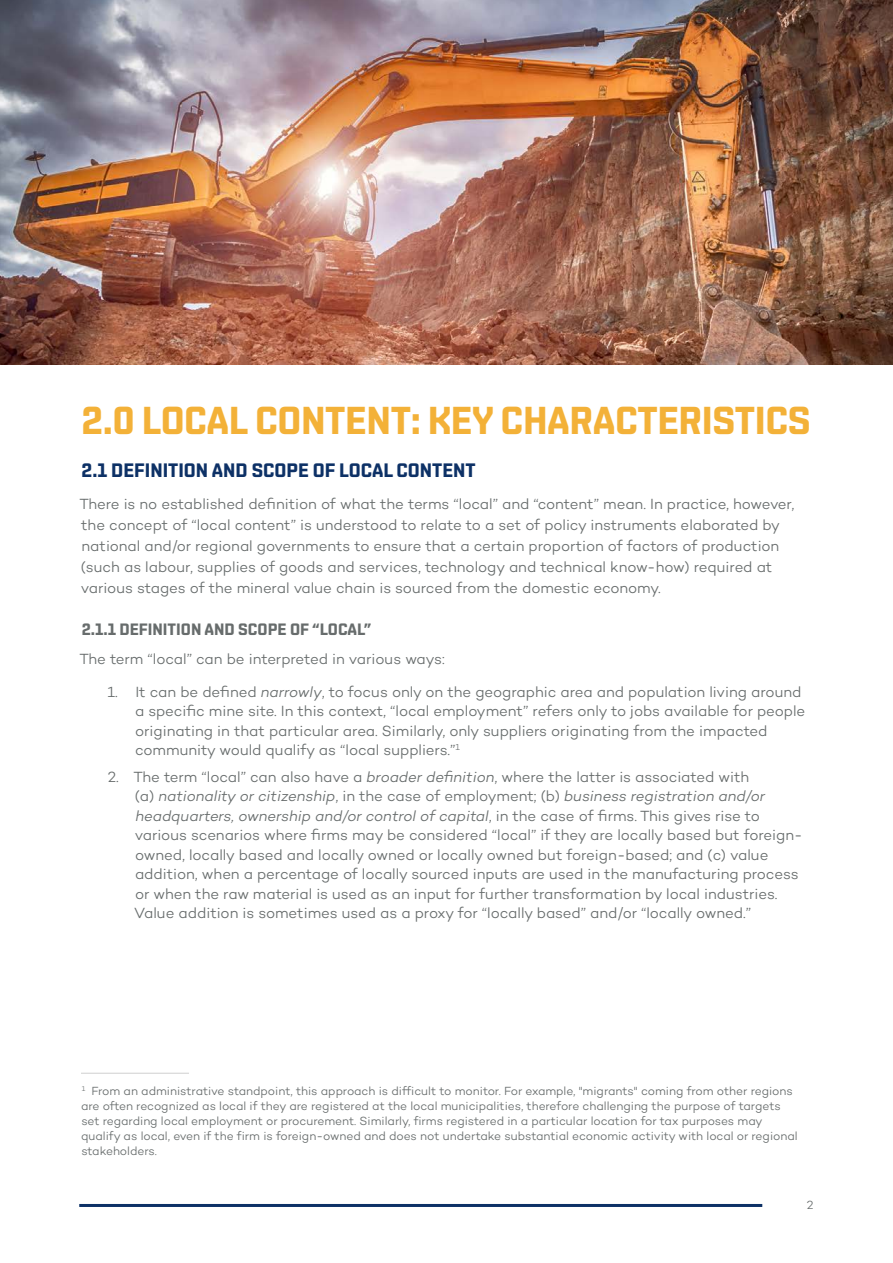
<style>
.page{position:relative;width:893px;height:1263px;background:#fff}
.page>*{position:absolute;margin:0;border:0;box-sizing:border-box;transform-origin:0 0}
.Heading_1{font:700 39px "Shentox";letter-spacing:-.01em;color:#f3b138}
.Heading_2{font:700 19.5px "Shentox";color:#0d3166}
.Heading_3{font:700 16.5px "Shentox";color:#676c6c}
.Body_copy{font:300 15px/19.5px "Campton";letter-spacing:-.005em;color:#676c6c}
.Footnotes{font:300 12px/15px "Campton";letter-spacing:-.005em;color:#676c6c}
.s1{font-style:italic}
</style>
<div class="page">
<hr style="left:79px;top:1204px;width:683px;height:3px;background:#0d3166">
<hr style="left:81px;top:1073px;width:108px;height:1px;background:#cfd0cf">
<img style="left:0;top:0;width:893px;height:364px">
<p class="Heading_1" style="left:81px;top:397px;width:731px">2.0 LOCAL CONTENT: KEY CHARACTERISTICS</p>
<p class="Heading_2" style="left:82px;top:459px;width:396px">2.1 DEFINITION AND SCOPE OF LOCAL CONTENT</p>
<p class="Body_copy" style="left:79px;top:493px;width:716px;line-height:21px">There is no established definition of what the terms “local” and “content” mean. In practice, however, the concept of “local content” is understood to relate to a set of policy instruments elaborated by national and/or regional governments to ensure that a certain proportion of factors of production (such as labour, supplies of goods and services, technology and technical know-how) required at various stages of the mineral value chain is sourced from the domestic economy.</p>
<p class="Heading_3" style="left:82px;top:620px;width:291px">2.1.1 DEFINITION AND SCOPE OF “LOCAL”</p>
<p class="Body_copy" style="left:79px;top:649px;width:367px">The term “local” can be interpreted in various ways:</p>
<p class="Body_copy" style="left:135px;top:682px;width:672px;text-indent:-27px">1. It can be defined <span class="s1">narrowly</span>, to focus only on the geographic area and population living around a specific mine site. In this context, “local employment” refers only to jobs available for people originating in that particular area. Similarly, only suppliers originating from the impacted community would qualify as “local suppliers.”<sup>1</sup></p>
<p class="Body_copy" style="left:134px;top:766px;width:670px;text-indent:-26px">2. The term “local” can also have a <span class="s1">broader definition</span>, where the latter is associated with<br>(a) <span class="s1">nationality or citizenship</span>, in the case of employment; (b) <span class="s1">business registration and/or headquarters, ownership and/or control of capital</span>, in the case of firms. This gives rise to various scenarios where firms may be considered “local” if they are locally based but foreign&shy;owned, locally based and locally owned or locally owned but foreign-based; and (c) value addition, when a percentage of locally sourced inputs are used in the manufacturing process or when the raw material is used as an input for further transformation by local industries.<br>Value addition is sometimes used as a proxy for “locally based” and/or “locally owned.”</p>
<p class="Footnotes" style="left:81px;top:1083px;width:718px"><sup>1</sup> From an administrative standpoint, this approach is difficult to monitor. For example, "migrants" coming from other regions are often recognized as local if they are registered at the local municipalities, therefore challenging the purpose of targets set regarding local employment or procurement. Similarly, firms registered in a particular location for tax purposes may qualify as local, even if the firm is foreign-owned and does not undertake substantial economic activity with local or regional stakeholders.</p>
<p class="Footnotes" style="left:807px;top:1197px;width:8px">2</p>
</div>
